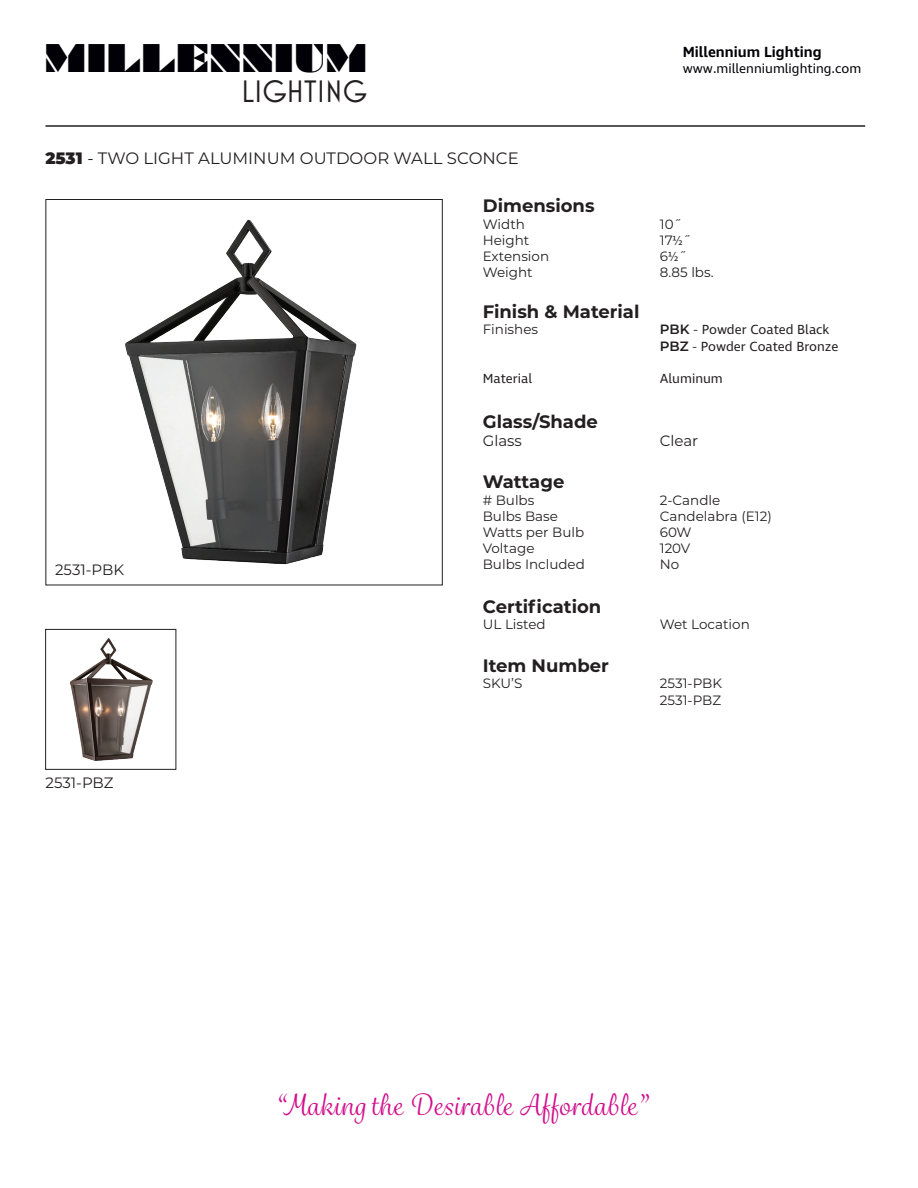
<style>
.page{position:relative;width:918px;height:1188px;background:#fff}
.page>*{position:absolute;margin:0;border:0;box-sizing:border-box;transform-origin:0 0}
.t1{font:36.45px "Braggadocio";color:#000006}
.t2{font:31.5px "Mostra Nuova";color:#231f20}
.t3{font:28.5px "Grafolita Script";letter-spacing:.025em;color:#d10f8c}
.t4{font:700 18px "Montserrat";color:#231f20}
.t5{font:16.5px "Montserrat";color:#231f20}
.t6{font:15px "Montserrat";color:#231f20}
.t7{font:600 15px "Ingra";color:#000006}
.t8{font:13.5px "Montserrat";color:#231f20}
.t9{font:13.5px "Ingra";color:#231f20}
.t10{font:13.5px "Ingra";color:#000006}
.s1{font-weight:900}
.s2{font-family:"Ingra"}
.s3{font-family:"Montserrat";font-weight:600}
.s4{font-family:"Montserrat"}
</style>
<div class="page">
<img style="left:125px;top:219px;width:232px;height:346px">
<div style="left:45px;top:199px;width:398px;height:386px;border:1px solid #231f20"></div>
<hr style="left:45px;top:125px;width:820px;height:2px;background:#231f20">
<img style="left:70px;top:638px;width:83px;height:123px">
<div style="left:45px;top:629px;width:131px;height:140px;border:1px solid #231f20"></div>
<p class="t1" style="left:44px;top:36px;width:325px">MILLENNIUM</p>
<p class="t2" style="left:241px;top:73px;width:128px">LIGHTING</p>
<p class="t7" style="left:683px;top:42px;width:140px">Millennium Lighting</p>
<p class="t10" style="left:683px;top:60px;width:180px">www.millenniumlighting.com</p>
<p class="t5" style="left:45px;top:147px;width:475px"><span class="s1">2531</span> - TWO LIGHT ALUMINUM OUTDOOR WALL SCONCE</p>
<p class="t4" style="left:483px;top:193px;width:113px">Dimensions</p>
<p class="t8" style="left:483px;top:215px;width:44px">Width</p>
<p class="t8" style="left:660px;top:215px;width:23px">10˝</p>
<p class="t8" style="left:483px;top:231px;width:48px">Height</p>
<p class="t8" style="left:660px;top:231px;width:33px">17<span class="s2">½</span>˝</p>
<p class="t8" style="left:483px;top:247px;width:68px">Extension</p>
<p class="t8" style="left:660px;top:247px;width:28px">6<span class="s2">½</span>˝</p>
<p class="t8" style="left:483px;top:263px;width:51px">Weight</p>
<p class="t8" style="left:660px;top:263px;width:55px">8.85 lbs.</p>
<p class="t4" style="left:483px;top:299px;width:158px">Finish &amp; Material</p>
<p class="t8" style="left:483px;top:320px;width:57px">Finishes</p>
<p class="t9" style="left:660px;top:321px;width:171px"><span class="s3">PBK</span> <span class="s4">-</span> Powder Coated Black</p>
<p class="t9" style="left:660px;top:338px;width:180px"><span class="s3">PBZ</span> <span class="s4">-</span> Powder Coated Bronze</p>
<p class="t9" style="left:483px;top:370px;width:51px">Material</p>
<p class="t9" style="left:660px;top:370px;width:65px">Aluminum</p>
<p class="t6" style="left:55px;top:560px;width:71px">2531-PBK</p>
<p class="t6" style="left:45px;top:772px;width:70px">2531-PBZ</p>
<p class="t4" style="left:483px;top:409px;width:117px">Glass/Shade</p>
<p class="t6" style="left:483px;top:431px;width:41px">Glass</p>
<p class="t6" style="left:660px;top:431px;width:40px">Clear</p>
<p class="t4" style="left:483px;top:469px;width:83px">Wattage</p>
<p class="t8" style="left:483px;top:491px;width:53px"># Bulbs</p>
<p class="t8" style="left:660px;top:491px;width:62px">2-Candle</p>
<p class="t8" style="left:483px;top:507px;width:77px">Bulbs Base</p>
<p class="t8" style="left:660px;top:507px;width:114px">Candelabra (E12)</p>
<p class="t8" style="left:483px;top:523px;width:103px">Watts per Bulb</p>
<p class="t8" style="left:660px;top:523px;width:33px">60W</p>
<p class="t8" style="left:483px;top:539px;width:53px">Voltage</p>
<p class="t8" style="left:660px;top:539px;width:32px">120V</p>
<p class="t8" style="left:483px;top:555px;width:104px">Bulbs Included</p>
<p class="t8" style="left:660px;top:555px;width:21px">No</p>
<p class="t4" style="left:483px;top:594px;width:120px">Certification</p>
<p class="t8" style="left:483px;top:615px;width:64px">UL Listed</p>
<p class="t8" style="left:660px;top:615px;width:92px">Wet Location</p>
<p class="t4" style="left:483px;top:653px;width:128px">Item Number</p>
<p class="t8" style="left:483px;top:674px;width:41px">SKU’S</p>
<p class="t8" style="left:660px;top:674px;width:64px">2531-PBK</p>
<p class="t8" style="left:660px;top:691px;width:63px">2531-PBZ</p>
<p class="t3" style="left:275px;top:1087px;width:373px">“Making the Desirable Affordable”</p>
</div>
